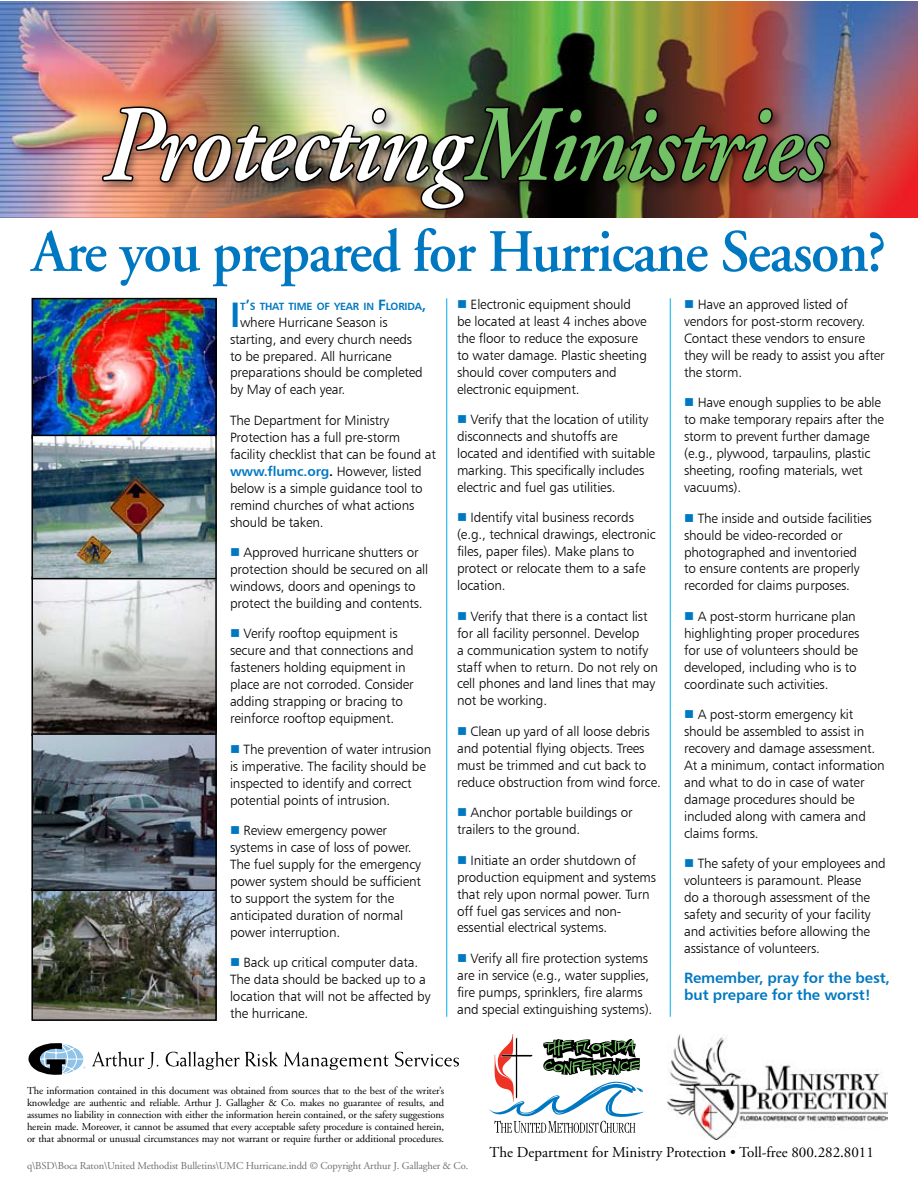
<style>
.page{position:relative;width:918px;height:1188px;background:#fff}
.page>*{position:absolute;margin:0;border:0;box-sizing:border-box;transform-origin:0 0}
.t1{font:italic 600 108px "Adobe Garamond";letter-spacing:-.02em;color:#fff;scale:.9 1}
.t2{font:600 60px "Adobe Garamond";letter-spacing:-.02em;color:#0078c1;scale:.95 1}
.t3{font:35.4px "Humanist 777 BT Bold B";color:#0078c1}
.t4{font:15px "Adobe Garamond";color:#000}
.t5{font:15px/17px "Humanist 777 BT Bold B";letter-spacing:-.01em;color:#0078c1}
.t6{font:13.5px/17px "Humanist 777 BT Light B";letter-spacing:-.01em;color:#000}
.t7{font:10.5px/12px "Adobe Garamond";letter-spacing:-.01em;color:#000;text-align:justify}
.t8{font:10.5px "Adobe Garamond";letter-spacing:-.01em;color:#6d6f71}
.t9{font:10.5px "Humanist 777 BT Bold B";letter-spacing:-.015em;color:#0078c1}
.s1{color:#73c167}
.s2{font-size:15px}
.s3{font-family:"Humanist 777 BT Bold B";color:#0078c1}
.s4{font-family:"Humanist 777 BT Bold B"}
.s5{color:#0078c1}
</style>
<div class="page">
<hr style="left:447px;top:298px;width:1px;height:719px;background:#00adef">
<img style="left:0;top:1px;width:918px;height:217px">
<svg style="left:92px;top:1052px;width:66px;height:17px"></svg>
<svg style="left:166px;top:1052px;width:73px;height:18px"></svg>
<svg style="left:245px;top:1052px;width:33px;height:15px"></svg>
<svg style="left:284px;top:1052px;width:105px;height:18px"></svg>
<svg style="left:395px;top:1052px;width:64px;height:15px"></svg>
<svg style="left:28px;top:1043px;width:57px;height:32px"></svg>
<svg style="left:489px;top:1034px;width:155px;height:99px"></svg>
<div style="left:97px;top:100px;width:747px;height:124px;background:#000;opacity:.45"></div>
<img style="left:101px;top:105px;width:731px;height:107px">
<img style="left:668px;top:1034px;width:219px;height:105px">
<hr style="left:670px;top:298px;width:1px;height:719px;background:#00adef">
<img style="left:34px;top:579px;width:180px;height:439px">
<div style="left:31px;top:576px;width:186px;height:160px;border:2px solid #000"></div>
<img style="left:35px;top:301px;width:179px;height:134px">
<div style="left:32px;top:298px;width:185px;height:141px;border:2px solid #000"></div>
<div style="left:31px;top:888px;width:186px;height:133px;border:2px solid #000"></div>
<div style="left:31px;top:733px;width:186px;height:158px;border:2px solid #000"></div>
<img style="left:34px;top:438px;width:180px;height:138px">
<div style="left:31px;top:435px;width:186px;height:144px;border:2px solid #000"></div>
<h1 class="t1" style="left:103px;top:86px;width:806px">Protecting <span class="s1">Ministries</span></h1>
<h2 class="t2" style="left:32px;top:219px;width:901px">Are you prepared for Hurricane Season?</h2>
<h3 class="t3" style="left:230px;top:292px;width:12px">I</h3>
<p class="t9" style="left:240px;top:299px;width:188px">t<span class="s2">’</span>s that time of year in <span class="s2">F</span>lorida<span class="s2">,</span></p>
<p class="t6" style="left:230px;top:313px;width:194px;text-indent:10px">where Hurricane Season is starting, and every church needs to be prepared. All hurricane preparations should be completed by May of each year.</p>
<p class="t6" style="left:230px;top:412px;width:208px">The Department for Ministry<br>Protection has a full pre-storm facility checklist that can be found at <span class="s3">www.flumc.org</span><span class="s4">.</span> However, listed below is a simple guidance tool to remind churches of what actions should be taken.</p>
<p class="t6" style="left:230px;top:544px;width:200px"><span class="s5">■</span> Approved hurricane shutters or protection should be secured on all windows, doors and openings to protect the building and contents.</p>
<p class="t6" style="left:230px;top:625px;width:185px"><span class="s5">■</span> Verify rooftop equipment is secure and that connections and fasteners holding equipment in place are not corroded. Consider adding strapping or bracing to reinforce rooftop equipment.</p>
<p class="t6" style="left:230px;top:740px;width:203px"><span class="s5">■</span> The prevention of water intrusion is imperative. The facility should be inspected to identify and correct potential points of intrusion.</p>
<p class="t6" style="left:230px;top:822px;width:193px"><span class="s5">■</span> Review emergency power systems in case of loss of power.<br>The fuel supply for the emergency power system should be sufficient to support the system for the anticipated duration of normal power interruption.</p>
<p class="t6" style="left:230px;top:954px;width:202px"><span class="s5">■</span> Back up critical computer data.<br>The data should be backed up to a location that will not be affected by the hurricane.</p>
<p class="t6" style="left:457px;top:295px;width:191px"><span class="s5">■</span> Electronic equipment should be located at least 4 inches above the floor to reduce the exposure to water damage. Plastic sheeting should cover computers and electronic equipment.</p>
<p class="t6" style="left:457px;top:411px;width:200px"><span class="s5">■</span> Verify that the location of utility disconnects and shutoffs are located and identified with suitable marking. This specifically includes electric and fuel gas utilities.</p>
<p class="t6" style="left:457px;top:509px;width:200px"><span class="s5">■</span> Identify vital business records (e.g., technical drawings, electronic files, paper files). Make plans to protect or relocate them to a safe location.</p>
<p class="t6" style="left:457px;top:607px;width:202px"><span class="s5">■</span> Verify that there is a contact list for all facility personnel. Develop<br>a communication system to notify staff when to return. Do not rely on cell phones and land lines that may not be working.</p>
<p class="t6" style="left:457px;top:723px;width:205px"><span class="s5">■</span> Clean up yard of all loose debris and potential flying objects. Trees must be trimmed and cut back to reduce obstruction from wind force.</p>
<p class="t6" style="left:457px;top:804px;width:177px"><span class="s5">■</span> Anchor portable buildings or trailers to the ground.</p>
<p class="t6" style="left:457px;top:851px;width:200px"><span class="s5">■</span> Initiate an order shutdown of production equipment and systems that rely upon normal power. Turn off fuel gas services and non&shy;essential electrical systems.</p>
<p class="t6" style="left:457px;top:950px;width:197px"><span class="s5">■</span> Verify all fire protection systems are in service (e.g., water supplies, fire pumps, sprinklers, fire alarms and special extinguishing systems).</p>
<p class="t6" style="left:684px;top:296px;width:202px"><span class="s5">■</span> Have an approved listed of vendors for post-storm recovery.<br>Contact these vendors to ensure they will be ready to assist you after the storm.</p>
<p class="t6" style="left:684px;top:394px;width:201px"><span class="s5">■</span> Have enough supplies to be able to make temporary repairs after the storm to prevent further damage (e.g., plywood, tarpaulins, plastic sheeting, roofing materials, wet vacuums).</p>
<p class="t6" style="left:684px;top:509px;width:189px"><span class="s5">■</span> The inside and outside facilities should be video-recorded or photographed and inventoried to ensure contents are properly recorded for claims purposes.</p>
<p class="t6" style="left:684px;top:608px;width:177px"><span class="s5">■</span> A post-storm hurricane plan highlighting proper procedures for use of volunteers should be developed, including who is to coordinate such activities.</p>
<p class="t6" style="left:684px;top:706px;width:202px"><span class="s5">■</span> A post-storm emergency kit should be assembled to assist in recovery and damage assessment.<br>At a minimum, contact information and what to do in case of water damage procedures should be included along with camera and claims forms.</p>
<p class="t6" style="left:684px;top:855px;width:203px"><span class="s5">■</span> The safety of your employees and volunteers is paramount. Please<br>do a thorough assessment of the safety and security of your facility and activities before allowing the assistance of volunteers.</p>
<p class="t5" style="left:684px;top:969px;width:207px">Remember, pray for the best, but prepare for the worst!</p>
<p class="t7" style="left:27px;top:1085px;width:419px">The information contained in this document was obtained from sources that to the best of the writer’s knowledge are authentic and reliable. Arthur J. Gallagher &amp; Co. makes no guarantee of results, and assumes no liability in connection with either the information herein contained, or the safety suggestions herein made. Moreover, it cannot be assumed that every acceptable safety procedure is contained herein, or that abnormal or unusual circumstances may not warrant or require further or additional procedures.</p>
<p class="t8" style="left:27px;top:1160px;width:443px">q\BSD\Boca Raton\United Methodist Bulletins\UMC Hurricane.indd © Copyright Arthur J. Gallagher &amp; Co.</p>
<p class="t4" style="left:490px;top:1144px;width:386px">The Department for Ministry Protection • Toll-free 800.282.8011</p>
</div>
